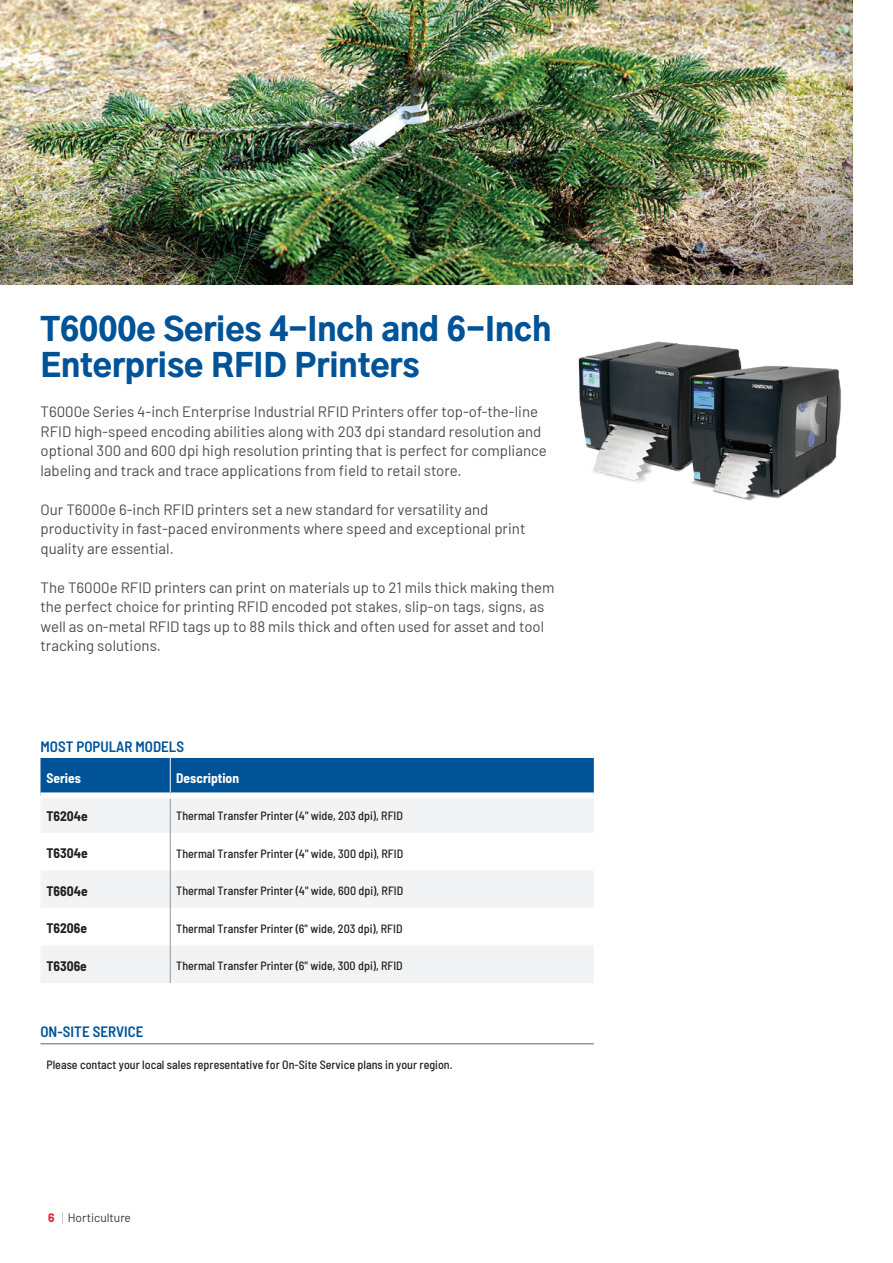
<style>
.page{position:relative;width:893px;height:1263px;background:#fff}
.page>*{position:absolute;margin:0;border:0;box-sizing:border-box;transform-origin:0 0}
.t1{font:900 31.5px/36px "Gothic A1";color:#015398}
.t2{font:15px/19.5px "Barlow";color:#4b4c4d}
.t3{font:600 semi-condensed 15px "Barlow";color:#015398}
.t4{font:700 semi-condensed 13.5px "Barlow";color:#231f20}
.t5{font:700 semi-condensed 13.5px "Barlow";color:#fff}
.t6{font:500 semi-condensed 12px "Barlow";color:#231f20}
.t7{font:12px "Barlow";color:#323332}
.s1{font-weight:700;color:#ee1a2e}
</style>
<div class="page">
<svg style="left:62px;top:1212px;width:1px;height:12px"></svg>
<img style="left:0;top:0;width:852px;height:285px">
<div style="left:40px;top:758px;width:554px;height:34px;background:#015398"></div>
<svg style="left:41px;top:798px;width:553px;height:185px;fill:#f2f3f4"></svg>
<hr style="left:170px;top:798px;width:1px;height:35px;background:#939598">
<hr style="left:170px;top:833px;width:1px;height:37px;background:#939598">
<hr style="left:170px;top:870px;width:1px;height:38px;background:#939598">
<hr style="left:170px;top:908px;width:1px;height:37px;background:#939598">
<hr style="left:170px;top:945px;width:1px;height:38px;background:#939598">
<hr style="left:170px;top:758px;width:1px;height:34px;background:#fff">
<hr style="left:40px;top:1043px;width:554px;height:1px;background:#939598">
<img style="left:578px;top:341px;width:263px;height:160px">
<h1 class="t1" style="left:40px;top:310px;width:512px">T6000e Series 4-Inch and 6-Inch<br>Enterprise RFID Printers</h1>
<p class="t2" style="left:40px;top:401px;width:508px">T6000e Series 4-inch Enterprise Industrial RFID Printers offer top-of-the-line RFID high-speed encoding abilities along with 203 dpi standard resolution and optional 300 and 600 dpi high resolution printing that is perfect for compliance labeling and track and trace applications from field to retail store.</p>
<p class="t2" style="left:40px;top:499px;width:486px">Our T6000e 6-inch RFID printers set a new standard for versatility and productivity in fast-paced environments where speed and exceptional print quality are essential.</p>
<p class="t2" style="left:40px;top:577px;width:516px">The T6000e RFID printers can print on materials up to 21 mils thick making them the perfect choice for printing RFID encoded pot stakes, slip-on tags, signs, as well as on-metal RFID tags up to 88 mils thick and often used for asset and tool tracking solutions.</p>
<p class="t3" style="left:40px;top:736px;width:145px">MOST POPULAR MODELS</p>
<p class="t5" style="left:46px;top:769px;width:36px">Series</p>
<p class="t5" style="left:176px;top:769px;width:64px">Description</p>
<p class="t4" style="left:46px;top:806px;width:43px">T6204e</p>
<p class="t6" style="left:176px;top:807px;width:228px">Thermal Transfer Printer (4" wide, 203 dpi), RFID</p>
<p class="t4" style="left:46px;top:844px;width:43px">T6304e</p>
<p class="t6" style="left:176px;top:845px;width:228px">Thermal Transfer Printer (4" wide, 300 dpi), RFID</p>
<p class="t4" style="left:46px;top:881px;width:43px">T6604e</p>
<p class="t6" style="left:176px;top:882px;width:228px">Thermal Transfer Printer (4" wide, 600 dpi), RFID</p>
<p class="t4" style="left:46px;top:919px;width:42px">T6206e</p>
<p class="t6" style="left:176px;top:920px;width:228px">Thermal Transfer Printer (6" wide, 203 dpi), RFID</p>
<p class="t4" style="left:46px;top:956px;width:42px">T6306e</p>
<p class="t6" style="left:176px;top:957px;width:228px">Thermal Transfer Printer (6" wide, 300 dpi), RFID</p>
<p class="t3" style="left:40px;top:1021px;width:105px">ON-SITE SERVICE</p>
<p class="t6" style="left:46px;top:1055px;width:408px">Please contact your local sales representative for On-Site Service plans in your region.</p>
<p class="t7" style="left:48px;top:1209px;width:84px"><span class="s1">6</span> Horticulture</p>
</div>
